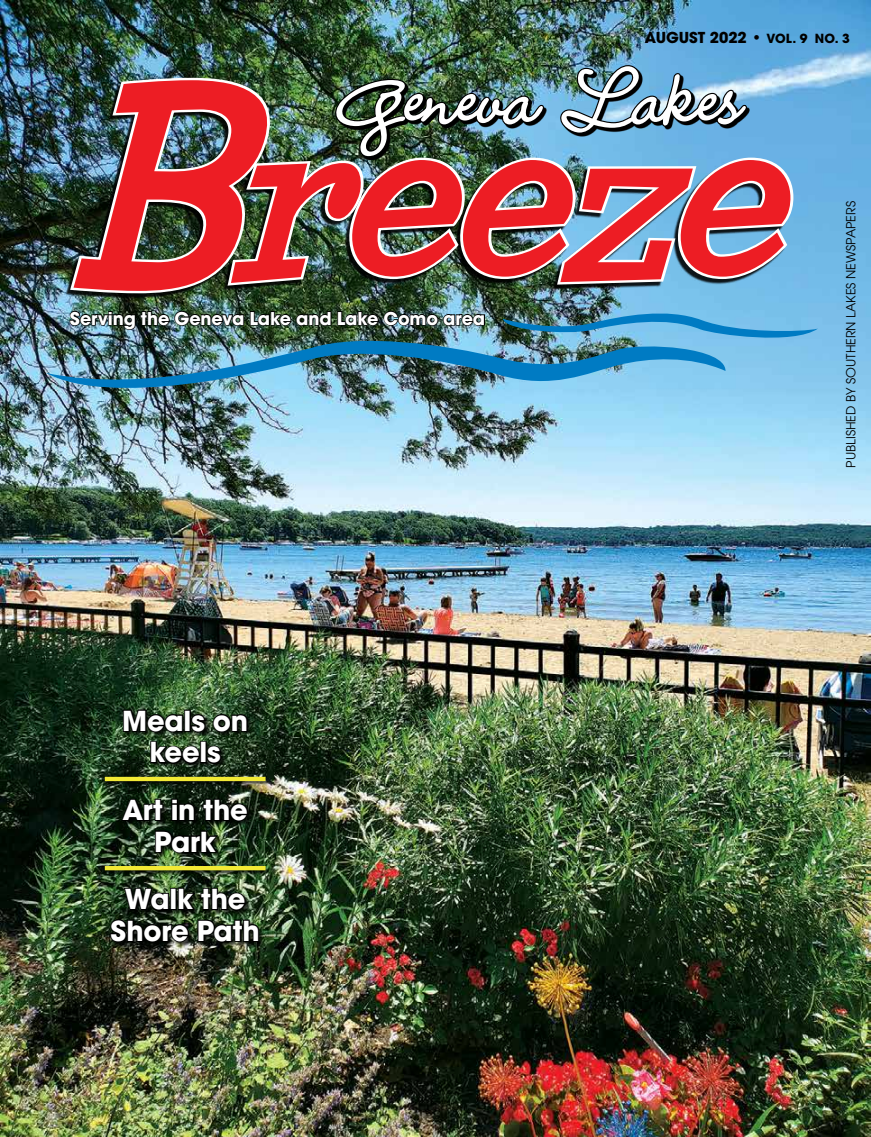
<style>
.page{position:relative;width:871px;height:1137px;background:#fff}
.page>*{position:absolute;margin:0;border:0;box-sizing:border-box;transform-origin:0 0}
.t1{font:italic 295.25px "Chowderhead";color:#ed1d24;scale:.88 1}
.t2{font:italic 218.62px "Chowderhead";color:#ed1d24;scale:1.06 1}
.t3{font:italic 700 93.75px "Wendy LP";color:#fff}
.t4{font:700 27.38px/31.6px "Avant Garde";letter-spacing:-.005em;color:#fff;text-align:center}
.t5{font:700 17.5px "Avant Garde";letter-spacing:-.005em;color:#fff}
.t6{font:700 15px "Avant Garde";letter-spacing:-.005em;color:#000}
.t7{font:12.5px "Avant Garde";color:#000}
.s1{font-size:12.5px}
</style>
<div class="page">
<img style="left:0;top:0;width:870px;height:1136px">
<div style="left:65px;top:80px;width:725px;height:218px;background:#000;opacity:.9"></div>
<img style="left:0;top:75px;width:287px;height:718px">
<img style="left:217px;top:64px;width:598px;height:224px">
<img style="left:46px;top:307px;width:771px;height:81px">
<div style="left:105px;top:709px;width:166px;height:238px;background:#000;opacity:.75"></div>
<div style="left:105px;top:776px;width:160px;height:5px;background:#f2ea35"></div>
<div style="left:105px;top:865px;width:160px;height:5px;background:#f2ea35"></div>
<svg style="left:122px;top:700px;width:126px;height:65px;background:#223620"></svg>
<svg style="left:120px;top:791px;width:44px;height:31px"></svg>
<svg style="left:170px;top:797px;width:79px;height:25px;background:#0e140e"></svg>
<svg style="left:154px;top:828px;width:66px;height:26px;background:#0f190d"></svg>
<img style="left:109px;top:877px;width:151px;height:66px">
<p class="t6" style="left:644px;top:28px;width:206px">AUGUST 2022 • <span class="s1">VOL. 9 NO. 3</span></p>
<h3 class="t3" style="left:334px;top:42px;width:431px">GenevaLakes</h3>
<h1 class="t1" style="left:65px;top:18px;width:290px">B</h1>
<p class="t5" style="left:70px;top:307px;width:416px">Serving the Geneva Lake and Lake Como area</p>
<h2 class="t2" style="left:232px;top:79px;width:578px">reeze</h2>
<p class="t7" style="left:843px;top:467px;width:268px;rotate:-90deg">PUBLISHED BY SOUTHERN LAKES NEWSPAPERS</p>
<p class="t4" style="left:122px;top:704px;width:127px">Meals on keels</p>
<p class="t4" style="left:122px;top:793px;width:127px">Art in the<br>Park</p>
<p class="t4" style="left:111px;top:883px;width:150px">Walk the<br>Shore Path</p>
</div>
